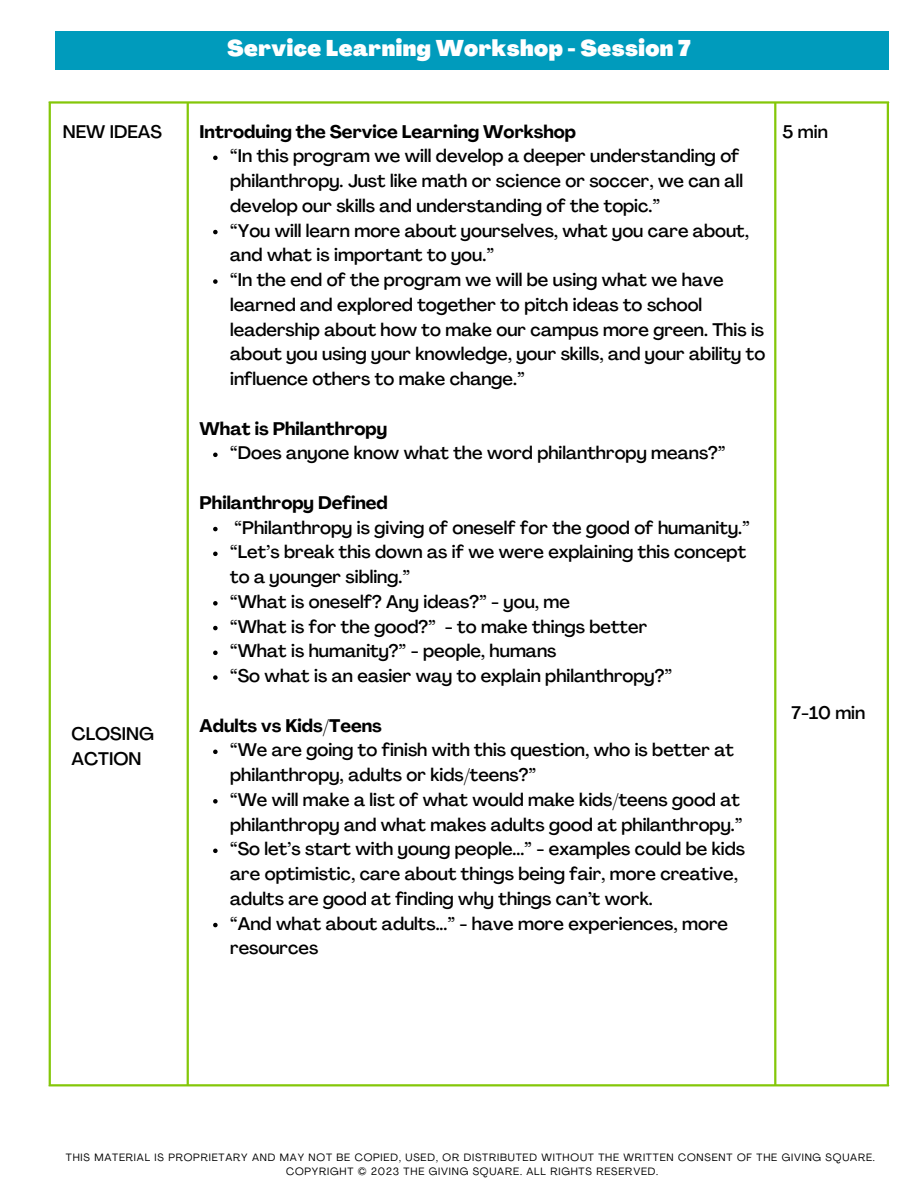
<style>
.page{position:relative;width:918px;height:1188px;background:#fff}
.page>*{position:absolute;margin:0;border:0;box-sizing:border-box;transform-origin:0 0}
.t1{font:900 22.35px "Agrandir";letter-spacing:.02em;color:#fff}
.t2{font:500 18px/24.8px "Agrandir";color:#000}
.t3{font:700 18px "Agrandir";color:#000}
.t4{font:10.5px "Agrandir";letter-spacing:.075em;color:#000}
</style>
<div class="page">
<div style="left:56px;top:31px;width:833px;height:39px;background:#009bbc"></div>
<hr style="left:49px;top:104px;width:2px;height:980px;background:#84c709">
<hr style="left:187px;top:104px;width:2px;height:980px;background:#84c709">
<hr style="left:774px;top:104px;width:2px;height:980px;background:#84c709">
<hr style="left:887px;top:104px;width:2px;height:980px;background:#84c709">
<hr style="left:49px;top:101px;width:840px;height:3px;background:#84c709">
<hr style="left:49px;top:1084px;width:840px;height:2px;background:#84c709">
<svg style="left:213px;top:156px;width:5px;height:4px"></svg>
<svg style="left:213px;top:230px;width:5px;height:4px"></svg>
<svg style="left:213px;top:279px;width:5px;height:5px"></svg>
<svg style="left:213px;top:453px;width:5px;height:4px"></svg>
<svg style="left:213px;top:527px;width:5px;height:4px"></svg>
<svg style="left:213px;top:552px;width:5px;height:4px"></svg>
<svg style="left:213px;top:601px;width:5px;height:5px"></svg>
<svg style="left:213px;top:626px;width:5px;height:4px"></svg>
<svg style="left:213px;top:651px;width:5px;height:4px"></svg>
<svg style="left:213px;top:675px;width:5px;height:5px"></svg>
<svg style="left:213px;top:750px;width:5px;height:4px"></svg>
<svg style="left:213px;top:799px;width:5px;height:5px"></svg>
<svg style="left:213px;top:849px;width:5px;height:4px"></svg>
<svg style="left:213px;top:923px;width:5px;height:4px"></svg>
<p class="t1" style="left:227px;top:39px;width:465px">Service Learning Workshop - Session 7</p>
<p class="t3" style="left:200px;top:124px;width:378px">Introduing the Service Learning Workshop</p>
<p class="t2" style="left:63px;top:121px;width:101px">NEW IDEAS</p>
<p class="t2" style="left:783px;top:121px;width:47px">5 min</p>
<p class="t2" style="left:230px;top:145px;width:514px">“In this program we will develop a deeper understanding of philanthropy. Just like math or science or soccer, we can all develop our skills and understanding of the topic.”</p>
<p class="t2" style="left:230px;top:220px;width:520px">“You will learn more about yourselves, what you care about, and what is important to you.”</p>
<p class="t2" style="left:230px;top:269px;width:537px">“In the end of the program we will be using what we have learned and explored together to pitch ideas to school leadership about how to make our campus more green. This is about you using your knowledge, your skills, and your ability to influence others to make change.”</p>
<p class="t3" style="left:200px;top:421px;width:189px">What is Philanthropy</p>
<p class="t2" style="left:230px;top:442px;width:497px">“Does anyone know what the word philanthropy means?”</p>
<p class="t3" style="left:200px;top:495px;width:190px">Philanthropy Defined</p>
<p class="t2" style="left:72px;top:723px;width:84px">CLOSING</p>
<p class="t2" style="left:72px;top:748px;width:71px">ACTION</p>
<p class="t2" style="left:235px;top:517px;width:517px">“Philanthropy is giving of oneself for the good of humanity.”</p>
<p class="t2" style="left:230px;top:541px;width:518px">“Let’s break this down as if we were explaining this concept to a younger sibling.”</p>
<p class="t2" style="left:230px;top:591px;width:341px">“What is oneself? Any ideas?” - you, me</p>
<p class="t2" style="left:230px;top:616px;width:419px">“What is for the good?” - to make things better</p>
<p class="t2" style="left:230px;top:640px;width:328px">“What is humanity?” - people, humans</p>
<p class="t2" style="left:230px;top:665px;width:443px">“So what is an easier way to explain philanthropy?”</p>
<p class="t3" style="left:200px;top:718px;width:184px">Adults vs Kids/Teens</p>
<p class="t2" style="left:230px;top:739px;width:505px">“We are going to finish with this question, who is better at philanthropy, adults or kids/teens?”</p>
<p class="t2" style="left:230px;top:789px;width:514px">“We will make a list of what would make kids/teens good at philanthropy and what makes adults good at philanthropy.”</p>
<p class="t2" style="left:230px;top:838px;width:516px">“So let’s start with young people...” - examples could be kids are optimistic, care about things being fair, more creative, adults are good at finding why things can’t work.</p>
<p class="t2" style="left:230px;top:913px;width:499px">“And what about adults...” - have more experiences, more resources</p>
<p class="t2" style="left:792px;top:702px;width:75px">7-10 min</p>
<p class="t4" style="left:66px;top:1153px;width:811px">THIS MATERIAL IS PROPRIETARY AND MAY NOT BE COPIED, USED, OR DISTRIBUTED WITHOUT THE WRITTEN CONSENT OF THE GIVING SQUARE.</p>
<p class="t4" style="left:286px;top:1167px;width:374px">COPYRIGHT © 2023 THE GIVING SQUARE. ALL RIGHTS RESERVED.</p>
</div>
